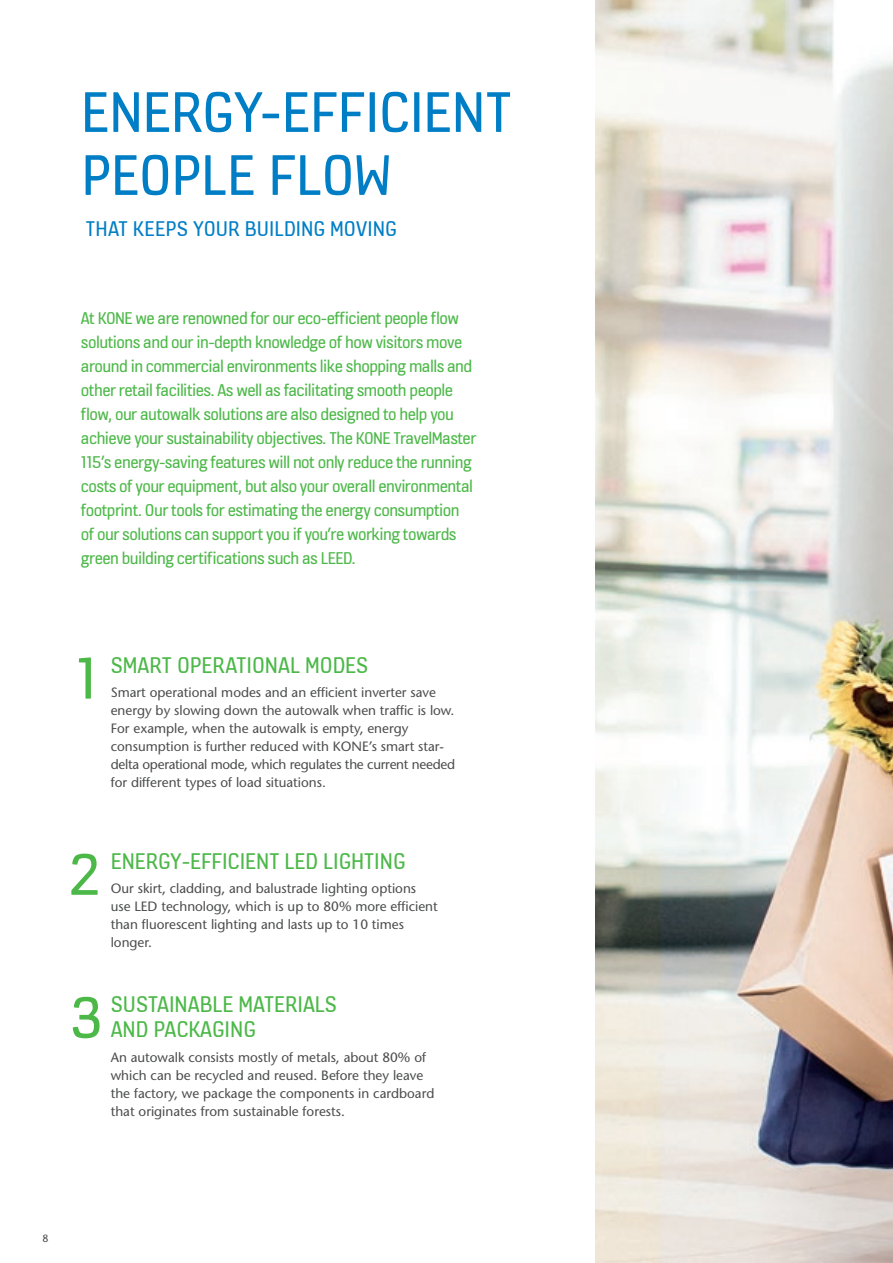
<style>
.page{position:relative;width:893px;height:1263px;background:#fff}
.page>*{position:absolute;margin:0;border:0;box-sizing:border-box;transform-origin:0 0}
.t1{font:63px "KONE Information v 13";color:#4cb848}
.t2{font:61.5px/63px "KONE Information v 13";color:#007ec5}
.t3{font:24px/25.5px "KONE Information v 13";color:#4cb848}
.t4{font:22.5px "KONE Information v 13";letter-spacing:.005em;color:#007ec5}
.t5{font:18px/24px "KONE Information v 13";letter-spacing:-.03em;color:#4cb848}
.t6{font:13.5px/18px "Stone Sans";color:#4b4c4d}
.t7{font:10.5px "Stone Sans";color:#4b4c4d}
</style>
<div class="page">
<img style="left:595px;top:0;width:298px;height:1263px">
<h2 class="t2" style="left:81px;top:78px;width:432px">ENERGY-EFFICIENT<br>PEOPLE FLOW</h2>
<h3 class="t4" style="left:86px;top:214px;width:313px">THAT KEEPS YOUR BUILDING MOVING</h3>
<p class="t5" style="left:81px;top:305px;width:397px">At KONE we are renowned for our eco-efficient people flow solutions and our in-depth knowledge of how visitors move around in commercial environments like shopping malls and other retail facilities. As well as facilitating smooth people flow, our autowalk solutions are also designed to help you achieve your sustainability objectives. The KONE TravelMaster 115’s energy-saving features will not only reduce the running costs of your equipment, but also your overall environmental footprint. Our tools for estimating the energy consumption of our solutions can support you if you’re working towards green building certifications such as LEED.</p>
<h1 class="t1" style="left:76px;top:636px;width:23px">1</h1>
<h3 class="t3" style="left:111px;top:651px;width:259px">SMART OPERATIONAL MODES</h3>
<p class="t6" style="left:111px;top:683px;width:346px">Smart operational modes and an efficient inverter save energy by slowing down the autowalk when traffic is low.<br>For example, when the autowalk is empty, energy consumption is further reduced with KONE’s smart star&shy;delta operational mode, which regulates the current needed for different types of load situations.</p>
<h1 class="t1" style="left:69px;top:832px;width:32px">2</h1>
<h3 class="t3" style="left:111px;top:847px;width:296px">ENERGY-EFFICIENT LED LIGHTING</h3>
<p class="t6" style="left:111px;top:879px;width:329px">Our skirt, cladding, and balustrade lighting options use LED technology, which is up to 80% more efficient than fluorescent lighting and lasts up to 10 times longer.</p>
<h1 class="t1" style="left:70px;top:976px;width:34px">3</h1>
<h3 class="t3" style="left:111px;top:990px;width:228px">SUSTAINABLE MATERIALS<br>AND PACKAGING</h3>
<p class="t6" style="left:111px;top:1048px;width:325px">An autowalk consists mostly of metals, about 80% of which can be recycled and reused. Before they leave the factory, we package the components in cardboard that originates from sustainable forests.</p>
<p class="t7" style="left:43px;top:1231px;width:8px">8</p>
</div>
